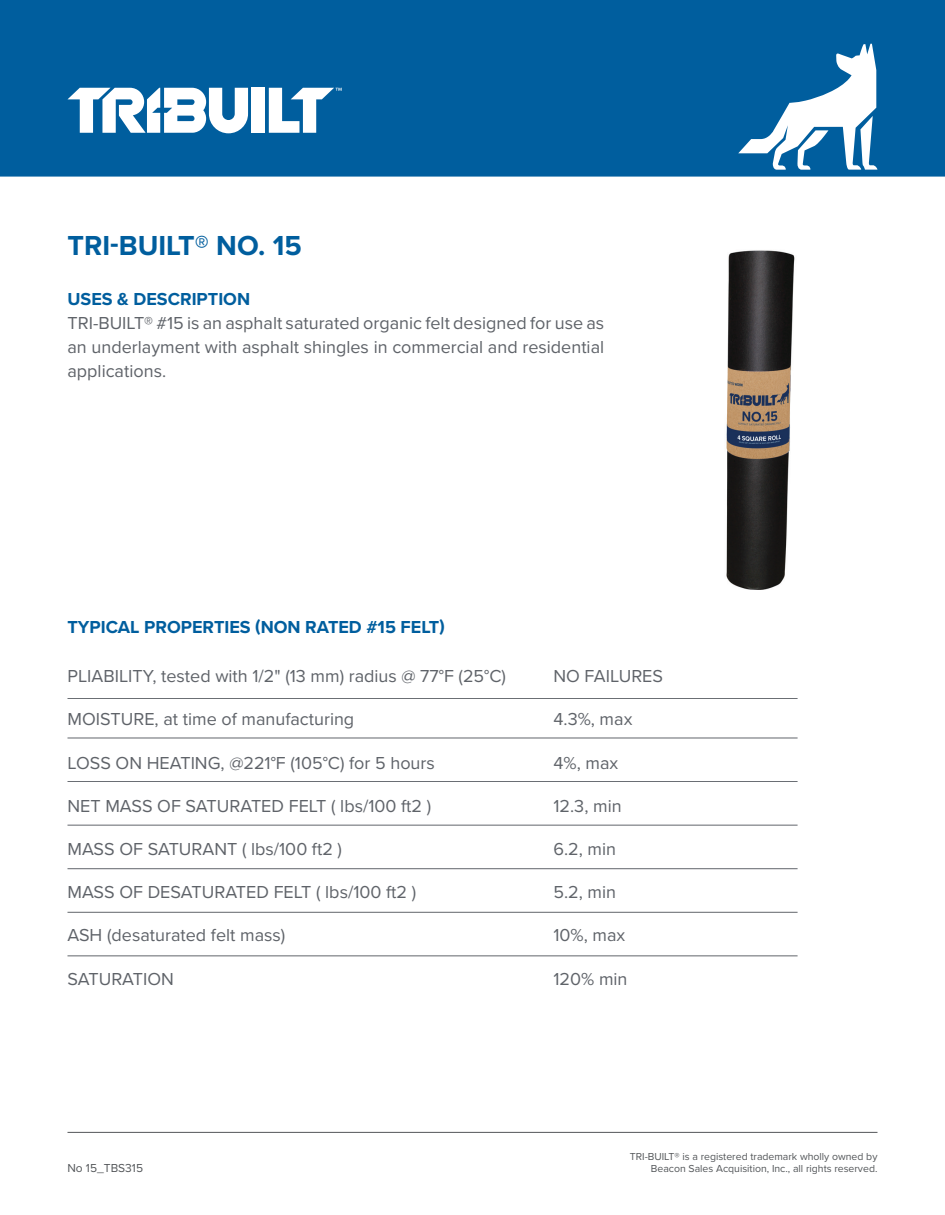
<style>
.page{position:relative;width:945px;height:1215px;background:#fff}
.page>*{position:absolute;margin:0;border:0;box-sizing:border-box;transform-origin:0 0}
.t1{font:700 28.5px "Proxima Nova";color:#005e9e}
.t2{font:18px/24px "Proxima Nova";color:#5f6369;text-align:justify}
.t3{font:700 18px "Proxima Nova";color:#005e9e}
.t4{font:12px "Proxima Nova";color:#535659}
.t5{font:10.5px/12px "Proxima Nova";color:#535659;text-align:right}
</style>
<div class="page">
<hr style="left:68px;top:698px;width:730px;height:1px;background:#5f6369">
<hr style="left:68px;top:738px;width:730px;height:1px;background:#5f6369">
<hr style="left:68px;top:781px;width:730px;height:1px;background:#5f6369">
<hr style="left:68px;top:825px;width:730px;height:1px;background:#5f6369">
<hr style="left:68px;top:868px;width:730px;height:1px;background:#5f6369">
<hr style="left:68px;top:912px;width:730px;height:1px;background:#5f6369">
<hr style="left:68px;top:956px;width:730px;height:1px;background:#5f6369">
<img style="left:726px;top:250px;width:69px;height:340px">
<div style="left:0;top:0;width:945px;height:177px;background:#005e9e"></div>
<hr style="left:68px;top:1132px;width:810px;height:1px;background:#535659">
<div style="left:252px;top:88px;width:13px;height:45px;background:#fff"></div>
<svg style="left:269px;top:88px;width:73px;height:45px"></svg>
<svg style="left:68px;top:88px;width:180px;height:45px"></svg>
<svg style="left:738px;top:44px;width:140px;height:126px"></svg>
<h1 class="t1" style="left:68px;top:225px;width:236px">TRI-BUILT® NO. 15</h1>
<p class="t3" style="left:68px;top:286px;width:184px">USES &amp; DESCRIPTION</p>
<p class="t2" style="left:68px;top:310px;width:538px">TRI-BUILT® #15 is an asphalt saturated organic felt designed for use as an underlayment with asphalt shingles in commercial and residential applications.</p>
<p class="t3" style="left:68px;top:613px;width:379px">TYPICAL PROPERTIES (NON RATED #15 FELT)</p>
<p class="t2" style="left:68px;top:663px;width:440px">PLIABILITY, tested with 1/2" (13 mm) radius @ 77°F (25°C)</p>
<p class="t2" style="left:554px;top:663px;width:111px">NO FAILURES</p>
<p class="t2" style="left:68px;top:707px;width:288px">MOISTURE, at time of manufacturing</p>
<p class="t2" style="left:554px;top:707px;width:80px">4.3%, max</p>
<p class="t2" style="left:68px;top:750px;width:369px">LOSS ON HEATING, @221°F (105°C) for 5 hours</p>
<p class="t2" style="left:554px;top:750px;width:66px">4%, max</p>
<p class="t2" style="left:68px;top:793px;width:365px">NET MASS OF SATURATED FELT ( lbs/100 ft2 )</p>
<p class="t2" style="left:554px;top:793px;width:70px">12.3, min</p>
<p class="t2" style="left:68px;top:836px;width:276px">MASS OF SATURANT ( lbs/100 ft2 )</p>
<p class="t2" style="left:554px;top:836px;width:64px">6.2, min</p>
<p class="t2" style="left:68px;top:879px;width:350px">MASS OF DESATURATED FELT ( lbs/100 ft2 )</p>
<p class="t2" style="left:554px;top:879px;width:64px">5.2, min</p>
<p class="t2" style="left:68px;top:923px;width:219px">ASH (desaturated felt mass)</p>
<p class="t2" style="left:554px;top:923px;width:73px">10%, max</p>
<p class="t2" style="left:68px;top:966px;width:108px">SATURATION</p>
<p class="t2" style="left:554px;top:966px;width:76px">120% min</p>
<p class="t4" style="left:68px;top:1159px;width:77px">No 15_TBS315</p>
<p class="t5" style="left:630px;top:1150px;width:249px">TRI-BUILT® is a registered trademark wholly owned by<br>Beacon Sales Acquisition, Inc., all rights reserved.</p>
</div>
